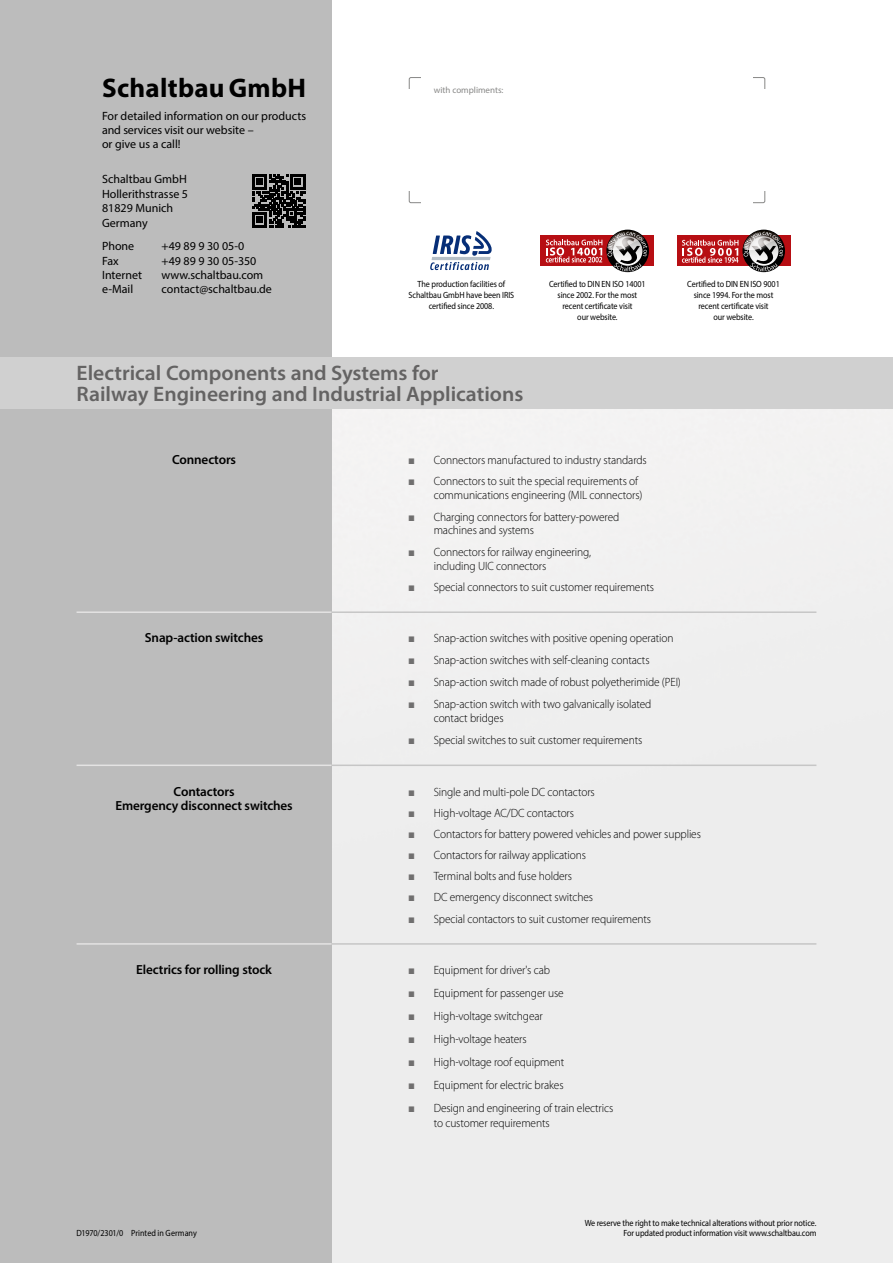
<style>
.page{position:relative;width:893px;height:1263px;background:#fff}
.page>*{position:absolute;margin:0;border:0;box-sizing:border-box;transform-origin:0 0}
.t1{font:700 27px "Myriad Pro";letter-spacing:.01em;color:#000}
.t2{font:600 21px/21.8px "Myriad Pro";color:#646363}
.t3{font:600 13.2px/14.9px "Myriad Pro";letter-spacing:-.01em;color:#000;text-align:center}
.t4{font:300 12px/13.8px "Myriad Pro";letter-spacing:-.01em;color:#000;scale:.95 1}
.t5{font:12px/14.4px "Myriad Pro";color:#000}
.t6{font:9px/10.8px "Myriad Pro";letter-spacing:-.01em;color:#000;text-align:center;scale:.9 1}
.t7{font:9px "Myriad Pro";color:#878786}
.s1{font-family:"Arial";font-weight:400;color:#706f6f}
</style>
<div class="page">
<div style="left:0;top:0;width:332px;height:1263px;background:#bcbcbc"></div>
<div style="left:0;top:357px;width:893px;height:51px;background:#d0d0d0"></div>
<svg style="left:252px;top:174px;width:53px;height:53px"></svg>
<hr style="left:77px;top:611px;width:255px;height:2px;background:#e4e3e3">
<hr style="left:77px;top:764px;width:255px;height:2px;background:#e4e3e3">
<hr style="left:77px;top:943px;width:255px;height:2px;background:#e4e3e3">
<hr style="left:332px;top:611px;width:484px;height:2px;background:#c6c6c6">
<hr style="left:332px;top:764px;width:484px;height:2px;background:#c6c6c6">
<hr style="left:332px;top:943px;width:484px;height:2px;background:#c6c6c6">
<svg style="left:430px;top:231px;width:62px;height:39px"></svg>
<div style="left:540px;top:236px;width:114px;height:30px;background:#b70e13"></div>
<svg style="left:546px;top:230px;width:103px;height:42px"></svg>
<div style="left:676px;top:236px;width:114px;height:30px;background:#b70e13"></div>
<svg style="left:682px;top:230px;width:103px;height:42px"></svg>
<h1 class="t1" style="left:102px;top:77px;width:206px">Schaltbau GmbH</h1>
<p class="t5" style="left:102px;top:109px;width:206px">For detailed information on our products and services visit our website –<br>or give us a call!</p>
<p class="t5" style="left:102px;top:173px;width:88px">Schaltbau GmbH<br>Hollerithstrasse 5<br>81829 Munich<br>Germany</p>
<p class="t5" style="left:102px;top:240px;width:34px">Phone</p>
<p class="t5" style="left:162px;top:240px;width:84px">+49 89 9 30 05-0</p>
<p class="t5" style="left:102px;top:254px;width:18px">Fax</p>
<p class="t5" style="left:162px;top:254px;width:96px">+49 89 9 30 05-350</p>
<p class="t5" style="left:102px;top:269px;width:42px">Internet</p>
<p class="t5" style="left:162px;top:269px;width:103px">www.schaltbau.com</p>
<p class="t5" style="left:102px;top:283px;width:33px">e-Mail</p>
<p class="t5" style="left:162px;top:283px;width:112px">contact@schaltbau.de</p>
<p class="t7" style="left:434px;top:86px;width:71px">with compliments:</p>
<p class="t6" style="left:408px;top:280px;width:119px">The production facilities of<br>Schaltbau GmbH have been IRIS certified since 2008.</p>
<p class="t6" style="left:549px;top:280px;width:109px">Certified to DIN EN ISO 14001 since 2002. For the most recent certificate visit<br>our website.</p>
<p class="t6" style="left:687px;top:280px;width:104px">Certified to DIN EN ISO 9001 since 1994. For the most recent certificate visit<br>our website.</p>
<h2 class="t2" style="left:77px;top:364px;width:448px">Electrical Components and Systems for<br>Railway Engineering and Industrial Applications</h2>
<p class="t3" style="left:172px;top:453px;width:66px">Connectors</p>
<p class="t4" style="left:408px;top:454px;width:253px"><span class="s1">■</span> Connectors manufactured to industry standards</p>
<p class="t4" style="left:434px;top:475px;width:221px;text-indent:-26px"><span class="s1">■</span> Connectors to suit the special requirements of communications engineering (MIL connectors)</p>
<p class="t4" style="left:434px;top:511px;width:197px;text-indent:-26px"><span class="s1">■</span> Charging connectors for battery-powered machines and systems</p>
<p class="t4" style="left:434px;top:546px;width:167px;text-indent:-26px"><span class="s1">■</span> Connectors for railway engineering, including UIC connectors</p>
<p class="t4" style="left:408px;top:581px;width:260px"><span class="s1">■</span> Special connectors to suit customer requirements</p>
<p class="t3" style="left:145px;top:632px;width:120px">Snap-action switches</p>
<p class="t4" style="left:408px;top:633px;width:281px"><span class="s1">■</span> Snap-action switches with positive opening operation</p>
<p class="t4" style="left:408px;top:654px;width:256px"><span class="s1">■</span> Snap-action switches with self-cleaning contacts</p>
<p class="t4" style="left:408px;top:676px;width:289px"><span class="s1">■</span> Snap-action switch made of robust polyetherimide (PEI)</p>
<p class="t4" style="left:434px;top:698px;width:231px;line-height:14.2px;text-indent:-26px"><span class="s1">■</span> Snap-action switch with two galvanically isolated contact bridges</p>
<p class="t4" style="left:408px;top:734px;width:248px"><span class="s1">■</span> Special switches to suit customer requirements</p>
<p class="t3" style="left:115px;top:785px;width:179px">Contactors<br>Emergency disconnect switches</p>
<p class="t4" style="left:408px;top:786px;width:198px"><span class="s1">■</span> Single and multi-pole DC contactors</p>
<p class="t4" style="left:408px;top:807px;width:176px"><span class="s1">■</span> High-voltage AC/DC contactors</p>
<p class="t4" style="left:408px;top:828px;width:310px"><span class="s1">■</span> Contactors for battery powered vehicles and power supplies</p>
<p class="t4" style="left:408px;top:849px;width:189px"><span class="s1">■</span> Contactors for railway applications</p>
<p class="t4" style="left:408px;top:870px;width:174px"><span class="s1">■</span> Terminal bolts and fuse holders</p>
<p class="t4" style="left:408px;top:891px;width:196px"><span class="s1">■</span> DC emergency disconnect switches</p>
<p class="t4" style="left:408px;top:913px;width:257px"><span class="s1">■</span> Special contactors to suit customer requirements</p>
<p class="t3" style="left:136px;top:963px;width:137px">Electrics for rolling stock</p>
<p class="t4" style="left:408px;top:964px;width:151px"><span class="s1">■</span> Equipment for driver's cab</p>
<p class="t4" style="left:408px;top:987px;width:165px"><span class="s1">■</span> Equipment for passenger use</p>
<p class="t4" style="left:408px;top:1010px;width:143px"><span class="s1">■</span> High-voltage switchgear</p>
<p class="t4" style="left:408px;top:1033px;width:126px"><span class="s1">■</span> High-voltage heaters</p>
<p class="t4" style="left:408px;top:1056px;width:166px"><span class="s1">■</span> High-voltage roof equipment</p>
<p class="t4" style="left:408px;top:1079px;width:165px"><span class="s1">■</span> Equipment for electric brakes</p>
<p class="t4" style="left:434px;top:1101px;width:191px;line-height:15.3px;text-indent:-26px"><span class="s1">■</span> Design and engineering of train electrics to customer requirements</p>
<p class="t6" style="left:77px;top:1229px;width:135px">D1970/2301/0 Printed in Germany</p>
<p class="t6" style="left:585px;top:1218px;width:259px;text-align:right">We reserve the right to make technical alterations without prior notice.<br>For updated product information visit www.schaltbau.com</p>
</div>
